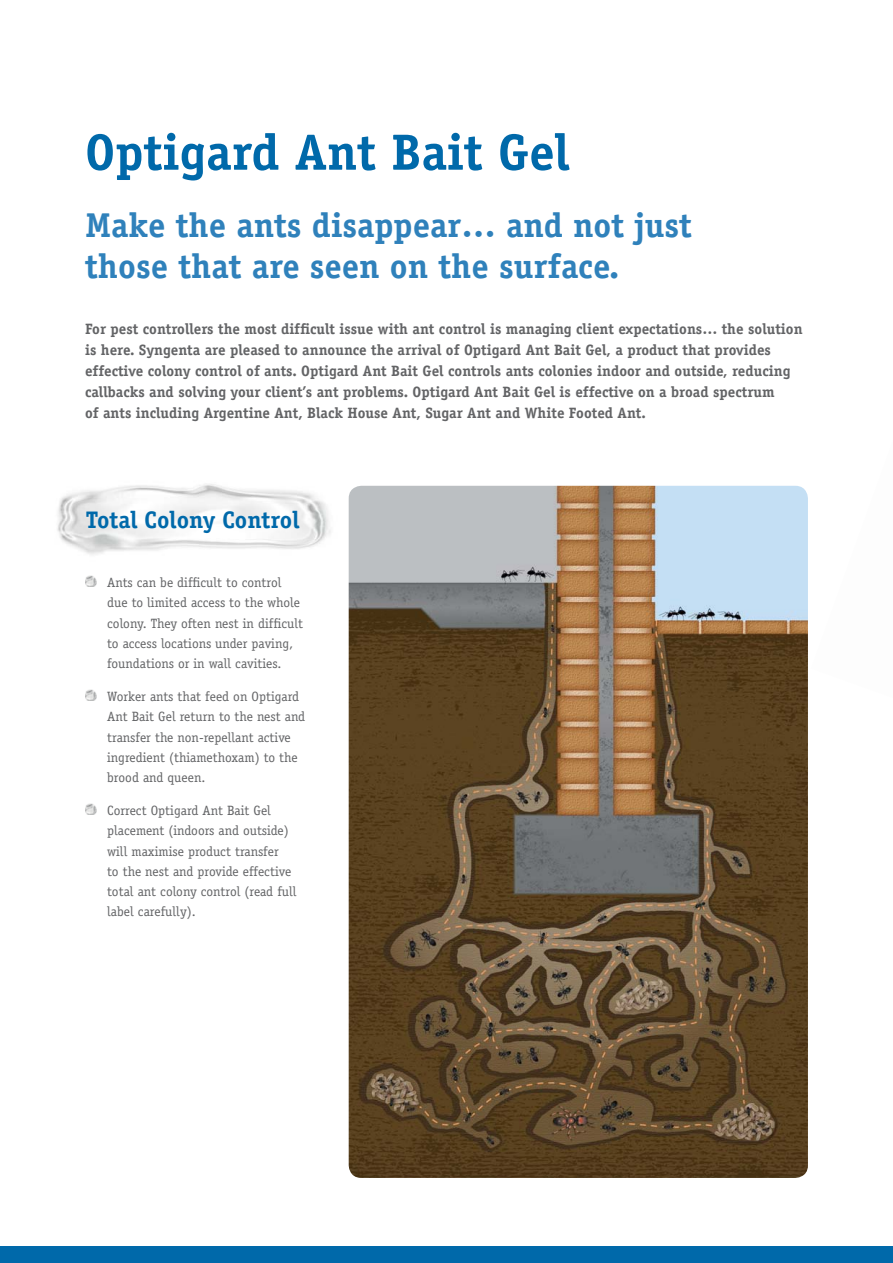
<style>
.page{position:relative;width:893px;height:1263px;background:#fff}
.page>*{position:absolute;margin:0;border:0;box-sizing:border-box;transform-origin:0 0}
.t1{font:700 51px "Officina Serif";color:#0069aa}
.t2{font:700 34.5px/41.4px "Officina Serif";color:#2f81bb}
.t3{font:700 24px "Officina Serif";color:#0069aa}
.t4{font:700 15px/21px "Officina Serif";color:#636466}
.t5{font:13.5px/20.2px "Officina Serif";color:#636466}
</style>
<div class="page">
<img style="left:349px;top:486px;width:459px;height:692px;border-radius:13px">
<img style="left:57px;top:484px;width:274px;height:71px">
<svg style="left:86px;top:575px;width:10px;height:12px"></svg>
<svg style="left:86px;top:689px;width:10px;height:12px"></svg>
<svg style="left:86px;top:803px;width:10px;height:12px"></svg>
<div style="left:0;top:1246px;width:893px;height:17px;background:#0069aa"></div>
<h1 class="t1" style="left:85px;top:133px;width:486px">Optigard Ant Bait Gel</h1>
<h2 class="t2" style="left:85px;top:207px;width:608px">Make the ants disappear… and not just those that are seen on the surface.</h2>
<p class="t4" style="left:85px;top:320px;width:719px">For pest controllers the most difficult issue with ant control is managing client expectations… the solution is here. Syngenta are pleased to announce the arrival of Optigard Ant Bait Gel, a product that provides effective colony control of ants. Optigard Ant Bait Gel controls ants colonies indoor and outside, reducing callbacks and solving your client’s ant problems. Optigard Ant Bait Gel is effective on a broad spectrum<br>of ants including Argentine Ant, Black House Ant, Sugar Ant and White Footed Ant.</p>
<h3 class="t3" style="left:86px;top:511px;width:215px">Total Colony Control</h3>
<p class="t5" style="left:107px;top:573px;width:197px">Ants can be difficult to control due to limited access to the whole colony. They often nest in difficult to access locations under paving, foundations or in wall cavities.</p>
<p class="t5" style="left:107px;top:687px;width:200px">Worker ants that feed on Optigard<br>Ant Bait Gel return to the nest and transfer the non-repellant active ingredient (thiamethoxam) to the brood and queen.</p>
<p class="t5" style="left:107px;top:801px;width:191px">Correct Optigard Ant Bait Gel placement (indoors and outside) will maximise product transfer<br>to the nest and provide effective total ant colony control (read full label carefully).</p>
</div>
